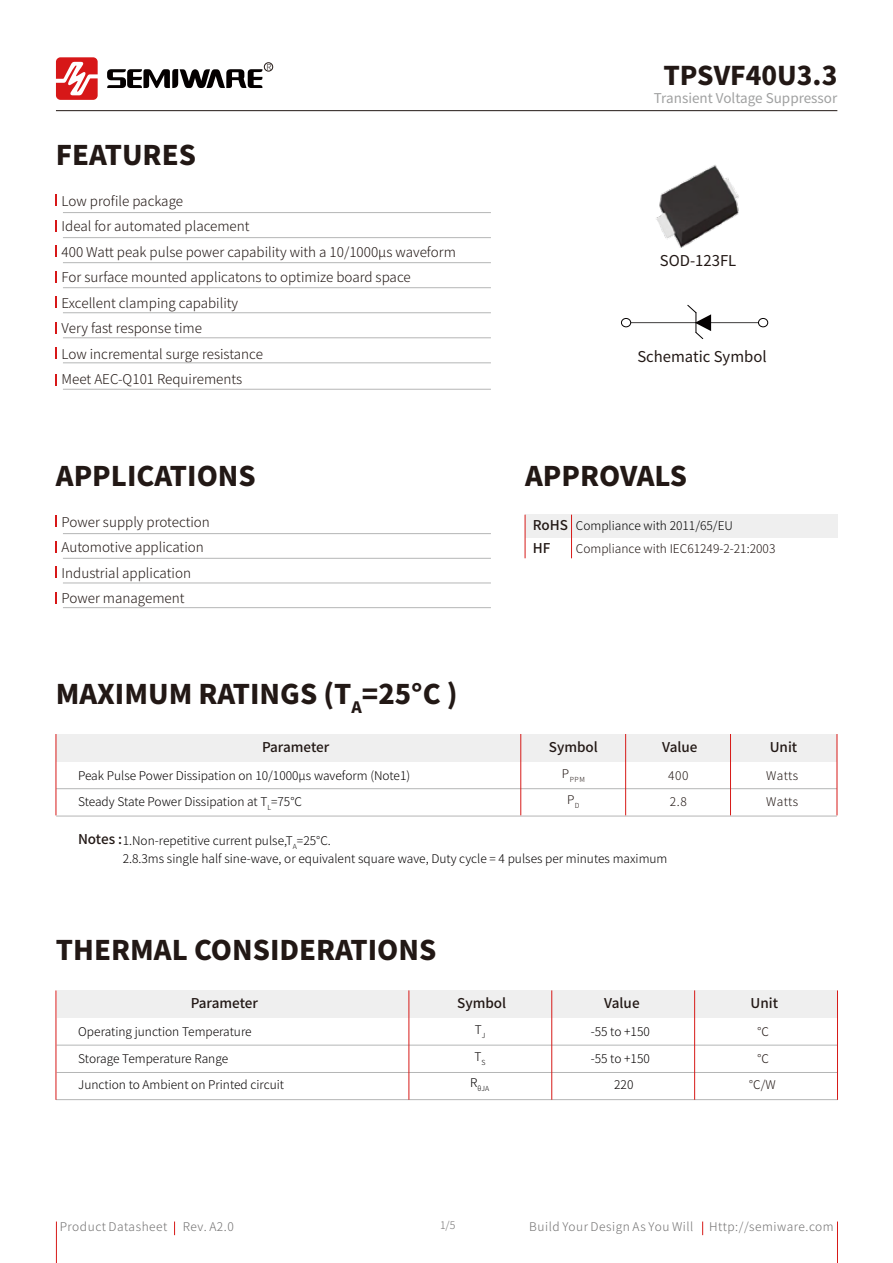
<style>
.page{position:relative;width:893px;height:1263px;background:#fff}
.page>*{position:absolute;margin:0;border:0;box-sizing:border-box;transform-origin:0 0}
.t1{font:800 27px "Source Han Sans CN";color:#221815}
.t2{font:800 25.8px "Source Han Sans CN";color:#221815}
.t3{font:14.85px "Source Han Sans CN";color:#221815}
.t4{font:300 13.5px/25.5px "Source Han Sans CN";color:#221815}
.t5{font:500 13.5px "Source Han Sans CN";color:#221815}
.t6{font:13.5px "Source Han Sans CN";color:#9fa0a0}
.t7{font:300 12px/25.3px "Source Han Sans CN";color:#040000}
.t8{font:300 12px "Source Han Sans CN";letter-spacing:.045em;color:#727171}
.t9{font:300 12px/26.1px "Source Han Sans CN";color:#221815}
.t10{font:300 12px "Source Han Sans CN";color:#000}
.t11{font:300 12px/26.1px "Source Han Sans CN";letter-spacing:.03em;color:#221815}
.t12{font:300 10.5px "Source Han Sans CN";color:#727171}
.t13{font:300 8.25px "Source Han Sans CN";color:#221815}
.t14{font:300 7.05px "Source Han Sans CN";color:#221815}
.t15{font:300 7.05px "Source Han Sans CN";color:#040000}
.s1{font-weight:500;font-size:13.5px;color:#221815}
</style>
<div class="page">
<hr style="left:56px;top:110px;width:781px;height:1px;background:#221815">
<svg style="left:56px;top:57px;width:42px;height:43px"></svg>
<svg style="left:107px;top:69px;width:155px;height:19px"></svg>
<div style="left:264px;top:63px;width:9px;height:8px;border:1px solid #221815;border-radius:50%"></div>
<svg style="left:56px;top:194px;width:1px;height:12px"></svg>
<svg style="left:56px;top:220px;width:1px;height:12px"></svg>
<svg style="left:56px;top:245px;width:1px;height:12px"></svg>
<svg style="left:56px;top:271px;width:1px;height:12px"></svg>
<svg style="left:56px;top:296px;width:1px;height:12px"></svg>
<svg style="left:56px;top:322px;width:1px;height:12px"></svg>
<svg style="left:56px;top:347px;width:1px;height:12px"></svg>
<hr style="left:63px;top:212px;width:428px;height:1px;background:#b5b6b6">
<hr style="left:63px;top:237px;width:428px;height:1px;background:#b5b6b6">
<hr style="left:63px;top:262px;width:428px;height:1px;background:#b5b6b6">
<hr style="left:63px;top:287px;width:428px;height:1px;background:#b5b6b6">
<hr style="left:63px;top:312px;width:428px;height:1px;background:#b5b6b6">
<hr style="left:63px;top:338px;width:428px;height:1px;background:#b5b6b6">
<hr style="left:63px;top:363px;width:428px;height:1px;background:#b5b6b6">
<svg style="left:56px;top:374px;width:1px;height:12px"></svg>
<hr style="left:63px;top:389px;width:428px;height:1px;background:#b5b6b6">
<svg style="left:56px;top:515px;width:1px;height:12px"></svg>
<svg style="left:56px;top:541px;width:1px;height:12px"></svg>
<svg style="left:56px;top:566px;width:1px;height:12px"></svg>
<svg style="left:56px;top:592px;width:1px;height:12px"></svg>
<hr style="left:63px;top:533px;width:428px;height:1px;background:#b5b6b6">
<hr style="left:63px;top:558px;width:428px;height:1px;background:#b5b6b6">
<hr style="left:63px;top:583px;width:428px;height:1px;background:#b5b6b6">
<hr style="left:63px;top:607px;width:428px;height:1px;background:#b5b6b6">
<div style="left:525px;top:515px;width:46px;height:23px;background:#efefef"></div>
<div style="left:570px;top:515px;width:267px;height:23px;background:#efefef"></div>
<hr style="left:571px;top:515px;width:1px;height:43px;background:#d71a18">
<hr style="left:525px;top:515px;width:1px;height:43px;background:#d71a18">
<div style="left:621px;top:318px;width:10px;height:9px;border:1px solid #040000;border-radius:50%"></div>
<div style="left:758px;top:318px;width:10px;height:9px;border:1px solid #040000;border-radius:50%"></div>
<hr style="left:631px;top:322px;width:127px;height:1px;background:#040000">
<svg style="left:687px;top:304px;width:24px;height:35px"></svg>
<div style="left:56px;top:734px;width:781px;height:27px;background:#efefef"></div>
<hr style="left:56px;top:816px;width:781px;height:1px;background:#b5b6b6">
<hr style="left:56px;top:788px;width:781px;height:1px;background:#b5b6b6">
<hr style="left:837px;top:734px;width:1px;height:81px;background:#d71a18">
<hr style="left:730px;top:734px;width:1px;height:81px;background:#d71a18">
<hr style="left:520px;top:734px;width:1px;height:81px;background:#d71a18">
<hr style="left:56px;top:734px;width:1px;height:81px;background:#d71a18">
<hr style="left:625px;top:734px;width:1px;height:81px;background:#d71a18">
<hr style="left:56px;top:1099px;width:782px;height:1px;background:#b5b6b6">
<div style="left:57px;top:990px;width:780px;height:28px;background:#efefef"></div>
<hr style="left:57px;top:1072px;width:780px;height:1px;background:#b5b6b6">
<hr style="left:57px;top:1045px;width:780px;height:1px;background:#b5b6b6">
<hr style="left:837px;top:990px;width:1px;height:110px;background:#d71a18">
<hr style="left:694px;top:990px;width:1px;height:110px;background:#d71a18">
<hr style="left:409px;top:990px;width:1px;height:110px;background:#d71a18">
<hr style="left:56px;top:990px;width:1px;height:110px;background:#d71a18">
<hr style="left:551px;top:990px;width:1px;height:110px;background:#d71a18">
<img style="left:656px;top:165px;width:83px;height:83px">
<hr style="left:56px;top:1221px;width:1px;height:42px;background:#d71a18">
<hr style="left:837px;top:1221px;width:1px;height:42px;background:#d71a18">
<svg style="left:702px;top:1221px;width:1px;height:14px"></svg>
<svg style="left:174px;top:1221px;width:1px;height:14px"></svg>
<h1 class="t1" style="left:56px;top:140px;width:142px">FEATURES</h1>
<p class="t13" style="left:266px;top:62px;width:7px">R</p>
<p class="t4" style="left:62px;top:188px;width:396px">Low profile package<br>Ideal for automated placement<br>400 Watt peak pulse power capability with a 10/1000μs waveform For surface mounted applicatons to optimize board space Excellent clamping capability<br>Very fast response time<br>Low incremental surge resistance<br>Meet AEC-Q101 Requirements</p>
<h1 class="t1" style="left:56px;top:461px;width:201px">APPLICATIONS</h1>
<p class="t4" style="left:62px;top:509px;width:150px">Power supply protection<br>Automotive application<br>Industrial application<br>Power management</p>
<h1 class="t1" style="left:56px;top:679px;width:403px">MAXIMUM RATINGS (T<sub>A</sub>=25°C )</h1>
<h2 class="t2" style="left:663px;top:61px;width:176px">TPSVF40U3.3</h2>
<p class="t6" style="left:654px;top:90px;width:185px">Transient Voltage Suppressor</p>
<p class="t3" style="left:660px;top:252px;width:78px">SOD-123FL</p>
<p class="t3" style="left:637px;top:348px;width:131px">Schematic Symbol</p>
<h1 class="t1" style="left:525px;top:461px;width:163px">APPROVALS</h1>
<p class="t10" style="left:576px;top:518px;width:159px">Compliance with 2011/65/EU</p>
<p class="t5" style="left:533px;top:540px;width:19px">HF</p>
<p class="t5" style="left:533px;top:517px;width:37px">RoHS</p>
<p class="t9" style="left:576px;top:535px;width:201px">Compliance with IEC61249-2-21:2003</p>
<p class="t5" style="left:262px;top:739px;width:69px">Parameter</p>
<p class="t5" style="left:549px;top:739px;width:51px">Symbol</p>
<p class="t5" style="left:662px;top:739px;width:37px">Value</p>
<p class="t7" style="left:78px;top:762px;width:334px;line-height:26.1px">Peak Pulse Power Dissipation on 10/1000μs waveform (Note1)<br>Steady State Power Dissipation at T<sub>L</sub>=75°C</p>
<p class="t9" style="left:668px;top:762px;width:22px">400<br>2.8</p>
<p class="t14" style="left:562px;top:775px;width:25px"><sup>P</sup>PPM</p>
<p class="t9" style="left:567px;top:786px;width:14px">P<sub>D</sub></p>
<p class="t7" style="left:123px;top:832px;width:546px;line-height:17.4px;text-indent:-45px"><span class="s1">Notes :</span>1.Non-repetitive current pulse,T<sub>A</sub>=25°C.<br>2.8.3ms single half sine-wave, or equivalent square wave, Duty cycle = 4 pulses per minutes maximum</p>
<h1 class="t1" style="left:56px;top:935px;width:382px">THERMAL CONSIDERATIONS</h1>
<p class="t5" style="left:770px;top:739px;width:29px">Unit</p>
<p class="t11" style="left:766px;top:762px;width:34px">Watts<br>Watts</p>
<p class="t5" style="left:191px;top:995px;width:69px">Parameter</p>
<p class="t7" style="left:78px;top:1019px;width:175px">Operating junction Temperature</p>
<p class="t7" style="left:78px;top:1046px;width:207px">Storage Temperature Range<br>Junction to Ambient on Printed circuit</p>
<p class="t5" style="left:457px;top:995px;width:51px">Symbol</p>
<p class="t5" style="left:604px;top:995px;width:37px">Value</p>
<p class="t5" style="left:751px;top:995px;width:29px">Unit</p>
<p class="t7" style="left:475px;top:1017px;width:12px">T<sub>J</sub></p>
<p class="t7" style="left:474px;top:1044px;width:13px">T<sub>S</sub></p>
<p class="t15" style="left:470px;top:1084px;width:20px"><sup>R</sup>θJA</p>
<p class="t9" style="left:757px;top:1018px;width:13px">℃</p>
<p class="t9" style="left:749px;top:1047px;width:29px;line-height:25.3px;text-align:center">℃ ℃/W</p>
<p class="t7" style="left:591px;top:1019px;width:61px">-55 to +150</p>
<p class="t7" style="left:591px;top:1046px;width:61px;text-align:center">-55 to +150<br>220</p>
<p class="t12" style="left:440px;top:1219px;width:17px">1/5</p>
<p class="t8" style="left:60px;top:1220px;width:109px">Product Datasheet</p>
<p class="t8" style="left:183px;top:1220px;width:53px">Rev. A2.0</p>
<p class="t8" style="left:529px;top:1220px;width:166px">Build Your Design As You Will</p>
<p class="t8" style="left:709px;top:1220px;width:126px">Http://semiware.com</p>
</div>
